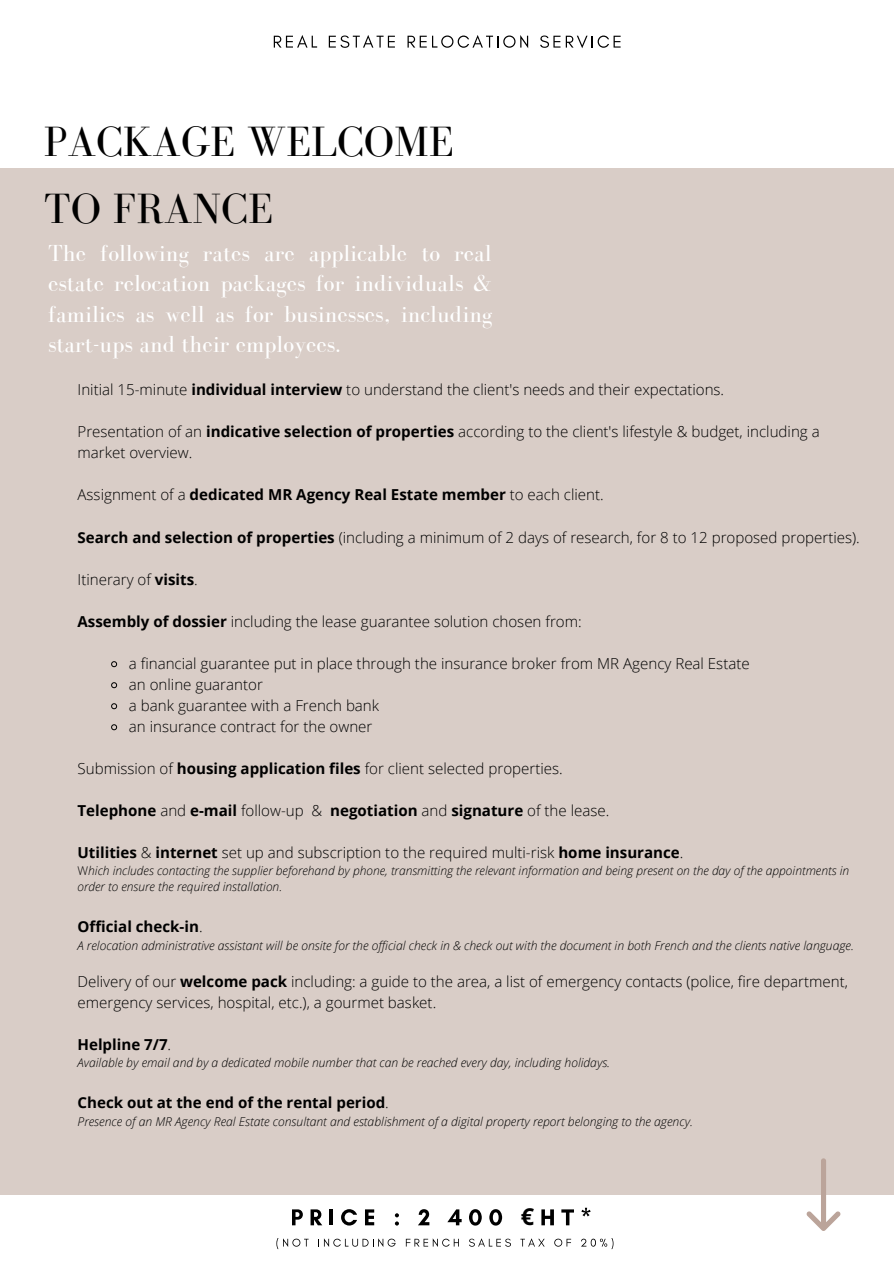
<style>
.page{position:relative;width:894px;height:1264px;background:#fff}
.page>*{position:absolute;margin:0;border:0;box-sizing:border-box;transform-origin:0 0}
.t1{font:43.5px/66.8px "Bodoni FLF";color:#000}
.t2{font:23.85px/30.3px "Bodoni FLF";color:#fff;text-align:justify}
.t3{font:700 23.4px "Noto Sans";color:#000}
.t4{font:300 15.15px/21px "Open Sans";color:#000}
.t5{font:700 15.15px "Open Sans";color:#000}
.t6{font:italic 300 12.15px "Open Sans";color:#000}
.t7{font:italic 300 12px/16px "Open Sans";color:#000}
.s1{font-weight:700}
.s2{font-weight:300}
.s3{font-style:normal}
</style>
<div class="page">
<div style="left:0;top:168px;width:893px;height:1026px;background:#d9cdc7"></div>
<svg style="left:111px;top:661px;width:7px;height:7px"></svg>
<svg style="left:111px;top:682px;width:7px;height:7px"></svg>
<svg style="left:111px;top:703px;width:7px;height:7px"></svg>
<svg style="left:111px;top:724px;width:7px;height:7px"></svg>
<svg style="left:806px;top:1158px;width:34px;height:73px"></svg>
<svg style="left:274px;top:35px;width:43px;height:13px"></svg>
<svg style="left:329px;top:35px;width:66px;height:13px"></svg>
<svg style="left:407px;top:36px;width:19px;height:12px"></svg>
<svg style="left:432px;top:35px;width:96px;height:13px"></svg>
<svg style="left:540px;top:36px;width:80px;height:12px"></svg>
<svg style="left:292px;top:1209px;width:11px;height:16px"></svg>
<svg style="left:310px;top:1209px;width:12px;height:16px"></svg>
<hr style="left:329px;top:1209px;width:4px;height:16px;background:#000">
<svg style="left:341px;top:1209px;width:16px;height:16px"></svg>
<svg style="left:365px;top:1209px;width:9px;height:16px"></svg>
<svg style="left:395px;top:1213px;width:4px;height:12px"></svg>
<svg style="left:418px;top:1209px;width:11px;height:16px"></svg>
<svg style="left:447px;top:1209px;width:14px;height:16px"></svg>
<svg style="left:469px;top:1209px;width:12px;height:16px"></svg>
<svg style="left:489px;top:1209px;width:13px;height:16px"></svg>
<svg style="left:541px;top:1209px;width:12px;height:16px"></svg>
<svg style="left:561px;top:1209px;width:13px;height:16px"></svg>
<svg style="left:581px;top:1207px;width:9px;height:9px"></svg>
<svg style="left:276px;top:1238px;width:32px;height:11px"></svg>
<svg style="left:318px;top:1238px;width:77px;height:8px"></svg>
<svg style="left:406px;top:1238px;width:52px;height:8px"></svg>
<svg style="left:469px;top:1238px;width:42px;height:8px"></svg>
<svg style="left:520px;top:1238px;width:24px;height:8px"></svg>
<svg style="left:554px;top:1238px;width:17px;height:8px"></svg>
<svg style="left:581px;top:1238px;width:32px;height:11px"></svg>
<h1 class="t1" style="left:44px;top:108px;width:411px">PACKAGE WELCOME<br>TO FRANCE</h1>
<h2 class="t2" style="left:48px;top:238px;width:445px">The following rates are applicable to real estate relocation packages for individuals &amp; families as well as for businesses, including start-ups and their employees.</h2>
<p class="t4" style="left:77px;top:379px;width:648px">Initial 15-minute <span class="s1">individual interview</span> to understand the client's needs and their expectations.</p>
<p class="t4" style="left:77px;top:421px;width:743px">Presentation of an <span class="s1">indicative selection of properties</span> according to the client's lifestyle &amp; budget, including a market overview.</p>
<p class="t5" style="left:77px;top:484px;width:527px"><span class="s2">Assignment of a</span> dedicated MR Agency Real Estate member <span class="s2">to each client.</span></p>
<p class="t4" style="left:77px;top:526px;width:783px"><span class="s1">Search and selection of properties</span> (including a minimum of 2 days of research, for 8 to 12 proposed properties).</p>
<p class="t4" style="left:77px;top:568px;width:122px">Itinerary of <span class="s1">visits</span>.</p>
<p class="t4" style="left:77px;top:610px;width:505px"><span class="s1">Assembly of dossier</span> including the lease guarantee solution chosen from:</p>
<p class="t4" style="left:129px;top:652px;width:622px">a financial guarantee put in place through the insurance broker from MR Agency Real Estate an online guarantor<br>a bank guarantee with a French bank<br>an insurance contract for the owner</p>
<p class="t4" style="left:77px;top:757px;width:486px">Submission of <span class="s1">housing application files</span> for client selected properties.</p>
<p class="t5" style="left:77px;top:799px;width:533px">Telephone <span class="s2">and</span> e-mail <span class="s2">follow-up &amp;</span> negotiation <span class="s2">and</span> signature <span class="s2">of the lease.</span></p>
<p class="t4" style="left:77px;top:841px;width:607px"><span class="s1">Utilities</span> &amp; <span class="s1">internet</span> set up and subscription to the required multi-risk <span class="s1">home insurance</span>.</p>
<p class="t7" style="left:77px;top:862px;width:772px"><span class="s3">W</span>hich includes contacting the supplier beforehand by phone, transmitting the relevant information and being present on the day of the appointments in order to ensure the required installation.</p>
<p class="t5" style="left:77px;top:915px;width:126px">Official check-in<span class="s2">.</span></p>
<p class="t6" style="left:77px;top:937px;width:777px">A relocation administrative assistant will be onsite for the official check in &amp; check out with the document in both French and the clients native language.</p>
<p class="t4" style="left:77px;top:970px;width:771px">Delivery of our <span class="s1">welcome pack</span> including: a guide to the area, a list of emergency contacts (police, fire department, emergency services, hospital, etc.), a gourmet basket.</p>
<p class="t5" style="left:77px;top:1033px;width:95px">Helpline 7/7<span class="s2">.</span></p>
<p class="t6" style="left:77px;top:1054px;width:534px">Available by email and by a dedicated mobile number that can be reached every day, including holidays.</p>
<p class="t5" style="left:77px;top:1092px;width:313px">Check out at the end of the rental period<span class="s2">.</span></p>
<p class="t6" style="left:77px;top:1113px;width:616px">Presence of an MR Agency Real Estate consultant and establishment of a digital property report belonging to the agency.</p>
<h3 class="t3" style="left:520px;top:1200px;width:15px">€</h3>
</div>
